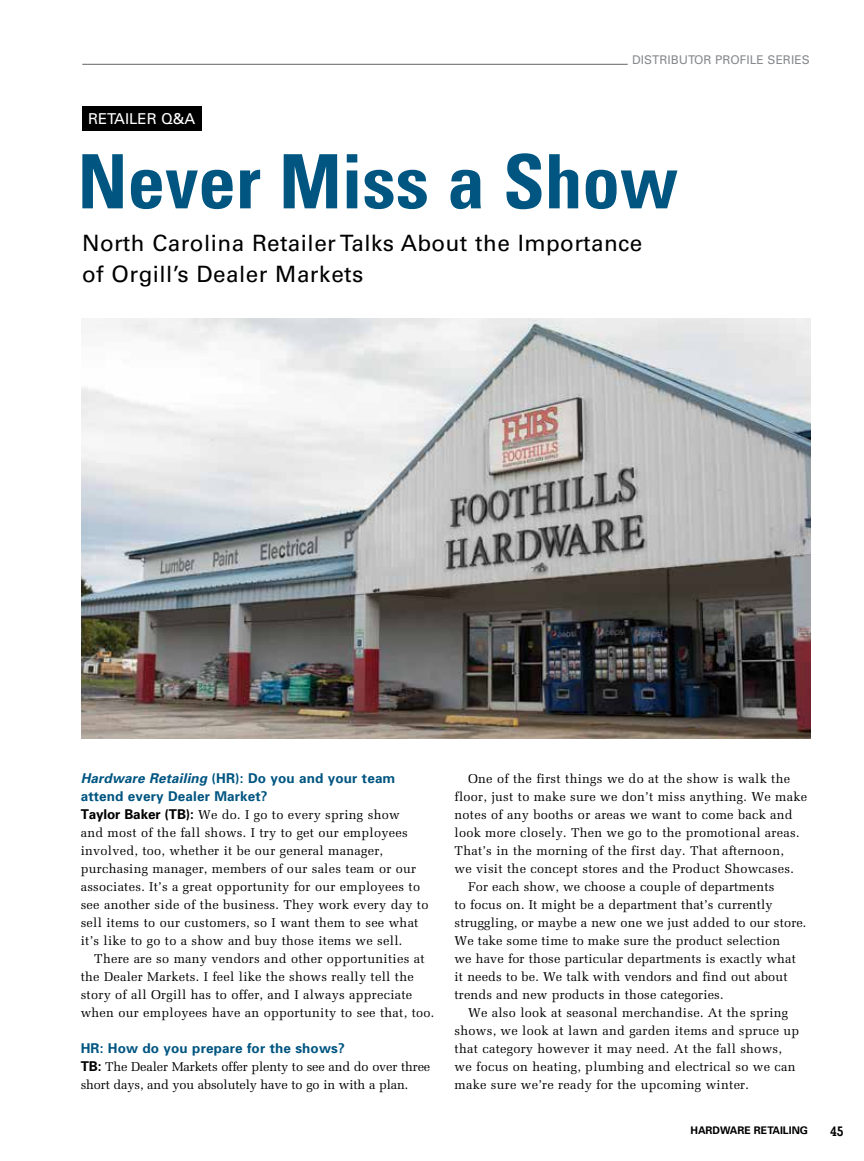
<style>
.page{position:relative;width:864px;height:1161px;background:#fff}
.page>*{position:absolute;margin:0;border:0;box-sizing:border-box;transform-origin:0 0}
.t1{font:700 condensed 75px "Univers";color:#005581}
.t2{font:22.5px/31px "Univers LT Std";letter-spacing:.02em;color:#000}
.t3{font:15px "Univers";color:#fff}
.t4{font:700 13.5px/18px "Univers";letter-spacing:.01em;color:#005581}
.t5{font:700 13.5px "Memphis LT Std";color:#000}
.t6{font:12.75px/18px "Melior LT Std";letter-spacing:.02em;color:#000}
.t7{font:12.75px/18px "Melior LT Std";letter-spacing:-.01em;color:#000}
.t8{font:12px "Univers";color:#87898c}
.t9{font:700 10.5px "Univers";color:#000}
.s1{font-style:italic}
.s2{font-family:"Univers";font-weight:700;font-size:13.5px}
</style>
<div class="page">
<img style="left:81px;top:318px;width:729px;height:420px">
<div style="left:82px;top:106px;width:120px;height:25px;background:#000"></div>
<hr style="left:82px;top:64px;width:546px;height:1px;background:#636466">
<p class="t3" style="left:88px;top:109px;width:109px">RETAILER Q&amp;A</p>
<p class="t8" style="left:632px;top:52px;width:179px">DISTRIBUTOR PROFILE SERIES</p>
<h1 class="t1" style="left:78px;top:136px;width:602px">Never Miss a Show</h1>
<h2 class="t2" style="left:82px;top:228px;width:562px">North Carolina Retailer Talks About the Importance of Orgill’s Dealer Markets</h2>
<p class="t4" style="left:81px;top:769px;width:316px"><span class="s1">Hardware Retailing</span> (HR): Do you and your team attend every Dealer Market?</p>
<p class="t6" style="left:81px;top:806px;width:349px"><span class="s2">Taylor Baker (TB):</span> We do. I go to every spring show<br>and most of the fall shows. I try to get our employees involved, too, whether it be our general manager, purchasing manager, members of our sales team or our associates. It’s a great opportunity for our employees to see another side of the business. They work every day to sell items to our customers, so I want them to see what it’s like to go to a show and buy those items we sell.</p>
<p class="t6" style="left:81px;top:950px;width:355px;text-indent:14px">There are so many vendors and other opportunities at the Dealer Markets. I feel like the shows really tell the story of all Orgill has to offer, and I always appreciate when our employees have an opportunity to see that, too.</p>
<p class="t4" style="left:81px;top:1039px;width:266px">HR: How do you prepare for the shows?</p>
<p class="t7" style="left:81px;top:1058px;width:351px"><span class="s2">TB:</span> The Dealer Markets offer plenty to see and do over three short days, and you absolutely have to go in with a plan.</p>
<p class="t6" style="left:468px;top:770px;width:324px">One of the first things we do at the show is walk the</p>
<p class="t6" style="left:455px;top:788px;width:354px">floor, just to make sure we don’t miss anything. We make</p>
<p class="t6" style="left:455px;top:806px;width:340px">notes of any booths or areas we want to come back and</p>
<p class="t6" style="left:455px;top:824px;width:346px">look more closely. Then we go to the promotional areas.</p>
<p class="t6" style="left:455px;top:842px;width:331px">That’s in the morning of the first day. That afternoon,</p>
<p class="t6" style="left:455px;top:860px;width:341px">we visit the concept stores and the Product Showcases.</p>
<p class="t6" style="left:468px;top:878px;width:308px">For each show, we choose a couple of departments</p>
<p class="t6" style="left:455px;top:896px;width:320px">to focus on. It might be a department that’s currently</p>
<p class="t6" style="left:455px;top:914px;width:353px">struggling, or maybe a new one we just added to our store.</p>
<p class="t6" style="left:455px;top:932px;width:327px">We take some time to make sure the product selection</p>
<p class="t6" style="left:455px;top:950px;width:343px">we have for those particular departments is exactly what</p>
<p class="t6" style="left:455px;top:968px;width:335px">it needs to be. We talk with vendors and find out about</p>
<p class="t6" style="left:455px;top:986px;width:270px">trends and new products in those categories.</p>
<p class="t6" style="left:468px;top:1004px;width:322px">We also look at seasonal merchandise. At the spring</p>
<p class="t6" style="left:455px;top:1022px;width:346px">shows, we look at lawn and garden items and spruce up</p>
<p class="t6" style="left:455px;top:1040px;width:329px">that category however it may need. At the fall shows,</p>
<p class="t6" style="left:455px;top:1058px;width:343px">we focus on heating, plumbing and electrical so we can</p>
<p class="t6" style="left:455px;top:1076px;width:296px">make sure we’re ready for the upcoming winter.</p>
<p class="t9" style="left:690px;top:1124px;width:119px">HARDWARE RETAILING</p>
<p class="t5" style="left:830px;top:1122px;width:15px">45</p>
</div>
